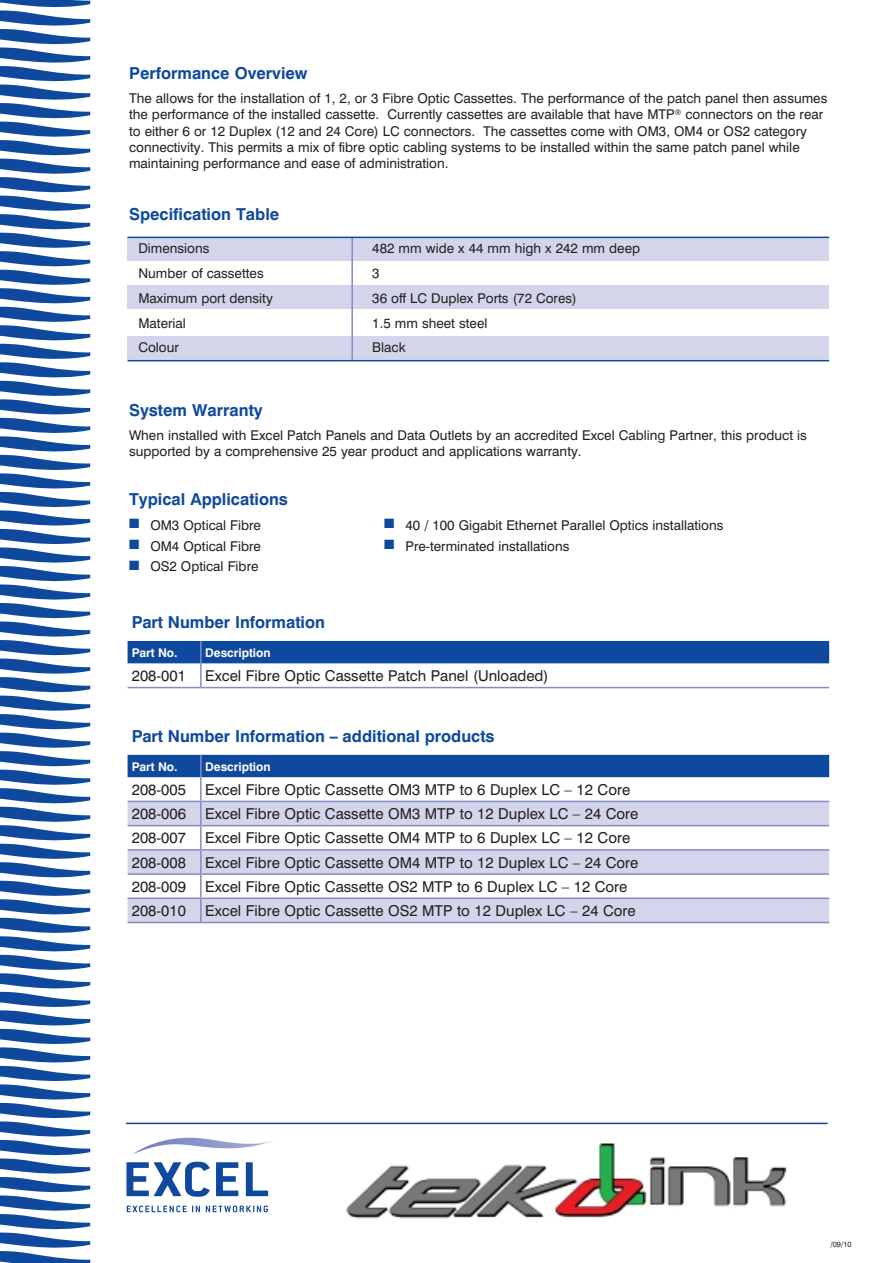
<style>
.page{position:relative;width:893px;height:1263px;background:#fff}
.page>*{position:absolute;margin:0;border:0;box-sizing:border-box;transform-origin:0 0}
.t1{font:700 16.5px "Swiss 721 BT";color:#0f499d}
.t2{font:15px "Swiss 721 BT";color:#231f20}
.t3{font:13.5px/16.2px "Swiss 721 BT";color:#231f20}
.t4{font:700 12px "Swiss 721 BT";color:#fff}
.t5{font:7.5px "Swiss 721 BT";color:#231f20}
.s1{color:#0f499d}
</style>
<div class="page">
<svg style="left:126px;top:1162px;width:84px;height:35px"></svg>
<svg style="left:216px;top:1162px;width:22px;height:34px"></svg>
<svg style="left:246px;top:1162px;width:22px;height:34px"></svg>
<svg style="left:127px;top:1205px;width:73px;height:7px"></svg>
<svg style="left:206px;top:1205px;width:62px;height:7px"></svg>
<svg style="left:130px;top:1138px;width:142px;height:18px"></svg>
<hr style="left:126px;top:1123px;width:702px;height:1px;background:#0f499d">
<svg style="left:0;top:0;width:90px;height:1263px"></svg>
<div style="left:128px;top:237px;width:701px;height:24px;background:#d3d6eb"></div>
<div style="left:128px;top:286px;width:701px;height:23px;background:#d3d6eb"></div>
<div style="left:128px;top:337px;width:701px;height:23px;background:#d3d6eb"></div>
<hr style="left:351px;top:237px;width:2px;height:124px;background:#828cc4">
<hr style="left:128px;top:237px;width:701px;height:1px;background:#0f499d">
<hr style="left:128px;top:360px;width:701px;height:1px;background:#0f499d">
<div style="left:128px;top:755px;width:701px;height:22px;background:#0f499d"></div>
<div style="left:128px;top:802px;width:701px;height:23px;background:#d3d6eb"></div>
<svg style="left:128px;top:851px;width:701px;height:71px;fill:#d3d6eb"></svg>
<hr style="left:128px;top:801px;width:73px;height:1px;background:#828cc4">
<hr style="left:128px;top:825px;width:73px;height:1px;background:#828cc4">
<hr style="left:128px;top:849px;width:73px;height:2px;background:#828cc4">
<hr style="left:128px;top:873px;width:73px;height:2px;background:#828cc4">
<hr style="left:128px;top:897px;width:73px;height:2px;background:#828cc4">
<hr style="left:128px;top:922px;width:73px;height:1px;background:#828cc4">
<hr style="left:201px;top:801px;width:628px;height:1px;background:#828cc4">
<hr style="left:201px;top:825px;width:628px;height:1px;background:#828cc4">
<hr style="left:201px;top:849px;width:628px;height:2px;background:#828cc4">
<hr style="left:201px;top:873px;width:628px;height:2px;background:#828cc4">
<hr style="left:201px;top:897px;width:628px;height:2px;background:#828cc4">
<hr style="left:201px;top:922px;width:628px;height:1px;background:#828cc4">
<hr style="left:200px;top:755px;width:2px;height:22px;background:#828cc4">
<hr style="left:200px;top:777px;width:2px;height:24px;background:#828cc4">
<hr style="left:200px;top:802px;width:2px;height:23px;background:#828cc4">
<hr style="left:200px;top:826px;width:2px;height:23px;background:#828cc4">
<hr style="left:200px;top:851px;width:2px;height:22px;background:#828cc4">
<hr style="left:200px;top:875px;width:2px;height:22px;background:#828cc4">
<hr style="left:200px;top:899px;width:2px;height:23px;background:#828cc4">
<div style="left:128px;top:641px;width:701px;height:22px;background:#0f499d"></div>
<hr style="left:128px;top:687px;width:73px;height:1px;background:#828cc4">
<hr style="left:201px;top:687px;width:628px;height:1px;background:#828cc4">
<hr style="left:200px;top:641px;width:2px;height:22px;background:#828cc4">
<hr style="left:200px;top:663px;width:2px;height:24px;background:#828cc4">
<img style="left:346px;top:1143px;width:441px;height:76px">
<p class="t1" style="left:129px;top:63px;width:180px">Performance Overview</p>
<p class="t3" style="left:129px;top:90px;width:700px">The allows for the installation of 1, 2, or 3 Fibre Optic Cassettes. The performance of the patch panel then assumes the performance of the installed cassette. Currently cassettes are available that have MTP<sup>®</sup> connectors on the rear to either 6 or 12 Duplex (12 and 24 Core) LC connectors. The cassettes come with OM3, OM4 or OS2 category connectivity. This permits a mix of fibre optic cabling systems to be installed within the same patch panel while maintaining performance and ease of administration.</p>
<p class="t1" style="left:129px;top:204px;width:152px">Specification Table</p>
<p class="t3" style="left:138px;top:240px;width:73px">Dimensions</p>
<p class="t3" style="left:372px;top:240px;width:269px">482 mm wide x 44 mm high x 242 mm deep</p>
<p class="t3" style="left:138px;top:265px;width:127px">Number of cassettes</p>
<p class="t3" style="left:372px;top:265px;width:9px">3</p>
<p class="t3" style="left:138px;top:290px;width:136px">Maximum port density</p>
<p class="t3" style="left:372px;top:290px;width:206px">36 off LC Duplex Ports (72 Cores)</p>
<p class="t3" style="left:138px;top:315px;width:49px">Material</p>
<p class="t3" style="left:372px;top:315px;width:117px">1.5 mm sheet steel</p>
<p class="t3" style="left:138px;top:339px;width:42px">Colour</p>
<p class="t3" style="left:372px;top:339px;width:35px">Black</p>
<p class="t1" style="left:129px;top:400px;width:135px">System Warranty</p>
<p class="t3" style="left:129px;top:427px;width:679px">When installed with Excel Patch Panels and Data Outlets by an accredited Excel Cabling Partner, this product is supported by a comprehensive 25 year product and applications warranty.</p>
<p class="t1" style="left:129px;top:489px;width:160px">Typical Applications</p>
<p class="t3" style="left:129px;top:517px;width:133px"><span class="s1">■</span> OM3 Optical Fibre</p>
<p class="t3" style="left:384px;top:517px;width:341px"><span class="s1">■</span> 40 / 100 Gigabit Ethernet Parallel Optics installations</p>
<p class="t3" style="left:129px;top:538px;width:133px"><span class="s1">■</span> OM4 Optical Fibre</p>
<p class="t3" style="left:384px;top:538px;width:187px"><span class="s1">■</span> Pre-terminated installations</p>
<p class="t3" style="left:129px;top:558px;width:131px"><span class="s1">■</span> OS2 Optical Fibre</p>
<p class="t1" style="left:132px;top:612px;width:195px">Part Number Information</p>
<p class="t4" style="left:132px;top:645px;width:47px">Part No.</p>
<p class="t4" style="left:205px;top:645px;width:67px">Description</p>
<p class="t2" style="left:132px;top:667px;width:56px">208-001</p>
<p class="t2" style="left:205px;top:667px;width:345px">Excel Fibre Optic Cassette Patch Panel (Unloaded)</p>
<p class="t1" style="left:132px;top:726px;width:364px">Part Number Information – additional products</p>
<p class="t4" style="left:132px;top:759px;width:47px">Part No.</p>
<p class="t4" style="left:205px;top:759px;width:67px">Description</p>
<p class="t2" style="left:132px;top:781px;width:56px">208-005</p>
<p class="t2" style="left:205px;top:781px;width:427px">Excel Fibre Optic Cassette OM3 MTP to 6 Duplex LC – 12 Core</p>
<p class="t2" style="left:132px;top:805px;width:56px">208-006</p>
<p class="t2" style="left:205px;top:805px;width:435px">Excel Fibre Optic Cassette OM3 MTP to 12 Duplex LC – 24 Core</p>
<p class="t2" style="left:132px;top:829px;width:56px">208-007</p>
<p class="t2" style="left:205px;top:829px;width:427px">Excel Fibre Optic Cassette OM4 MTP to 6 Duplex LC – 12 Core</p>
<p class="t2" style="left:132px;top:853px;width:56px">208-008</p>
<p class="t2" style="left:205px;top:853px;width:435px">Excel Fibre Optic Cassette OM4 MTP to 12 Duplex LC – 24 Core</p>
<p class="t2" style="left:132px;top:877px;width:56px">208-009</p>
<p class="t2" style="left:205px;top:877px;width:424px">Excel Fibre Optic Cassette OS2 MTP to 6 Duplex LC – 12 Core</p>
<p class="t2" style="left:132px;top:902px;width:56px">208-010</p>
<p class="t2" style="left:205px;top:902px;width:432px">Excel Fibre Optic Cassette OS2 MTP to 12 Duplex LC – 24 Core</p>
<p class="t5" style="left:831px;top:1240px;width:22px">/09/10</p>
</div>
